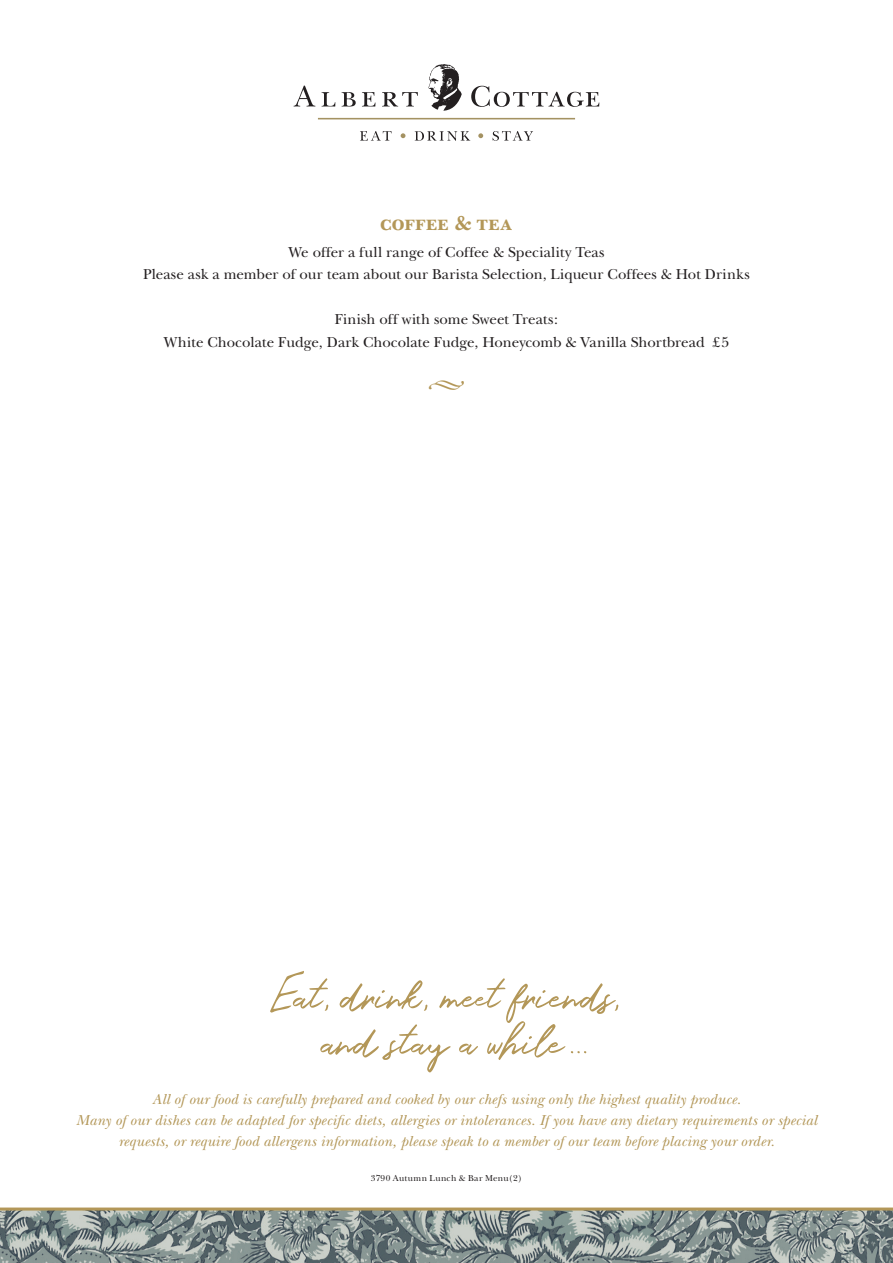
<style>
.page{position:relative;width:893px;height:1263px;background:#fff}
.page>*{position:absolute;margin:0;border:0;box-sizing:border-box;transform-origin:0 0}
.t1{font:italic 56.85px/46px "Holland";color:#b39758;text-align:center;scale:.9 1}
.t2{font:21px "New Baskerville Bold SC";letter-spacing:-.005em;color:#b39758}
.t3{font:italic 15px/21px "New Baskerville";letter-spacing:.015em;color:#b39758;text-align:center}
.t4{font:15px/22.5px "New Baskerville";letter-spacing:.005em;color:#231f20;text-align:center}
.t5{font:9px "New Baskerville";letter-spacing:.03em;color:#231f20}
</style>
<div class="page">
<svg style="left:360px;top:131px;width:32px;height:10px"></svg>
<svg style="left:401px;top:133px;width:4px;height:5px"></svg>
<svg style="left:415px;top:131px;width:55px;height:10px"></svg>
<svg style="left:478px;top:133px;width:5px;height:5px"></svg>
<svg style="left:493px;top:131px;width:40px;height:10px"></svg>
<svg style="left:471px;top:86px;width:128px;height:21px"></svg>
<hr style="left:318px;top:118px;width:257px;height:1px;background:#a49262">
<svg style="left:294px;top:86px;width:21px;height:21px"></svg>
<svg style="left:322px;top:92px;width:13px;height:15px"></svg>
<svg style="left:342px;top:92px;width:14px;height:15px"></svg>
<svg style="left:362px;top:92px;width:13px;height:15px"></svg>
<svg style="left:382px;top:92px;width:36px;height:15px"></svg>
<svg style="left:428px;top:64px;width:34px;height:47px"></svg>
<svg style="left:270px;top:971px;width:34px;height:41px"></svg>
<img style="left:0;top:1210px;width:893px;height:53px">
<hr style="left:0;top:1207px;width:893px;height:3px;background:#b39758">
<h2 class="t2" style="left:380px;top:212px;width:134px">coffee &amp; tea</h2>
<p class="t4" style="left:143px;top:241px;width:608px">We offer a full range of Coffee &amp; Speciality Teas<br>Please ask a member of our team about our Barista Selection, Liqueur Coffees &amp; Hot Drinks</p>
<p class="t4" style="left:164px;top:308px;width:567px">Finish off with some Sweet Treats:<br>White Chocolate Fudge, Dark Chocolate Fudge, Honeycomb &amp; Vanilla Shortbread £5</p>
<h1 class="t1" style="left:295px;top:970px;width:381px">at,drink ,meet friends , andstay awhile...</h1>
<p class="t3" style="left:76px;top:1088px;width:742px">All of our food is carefully prepared and cooked by our chefs using only the highest quality produce.<br>Many of our dishes can be adapted for specific diets, allergies or intolerances. If you have any dietary requirements or special requests, or require food allergens information, please speak to a member of our team before placing your order.</p>
<p class="t5" style="left:371px;top:1173px;width:153px">3790 Autumn Lunch &amp; Bar Menu(2)</p>
</div>
